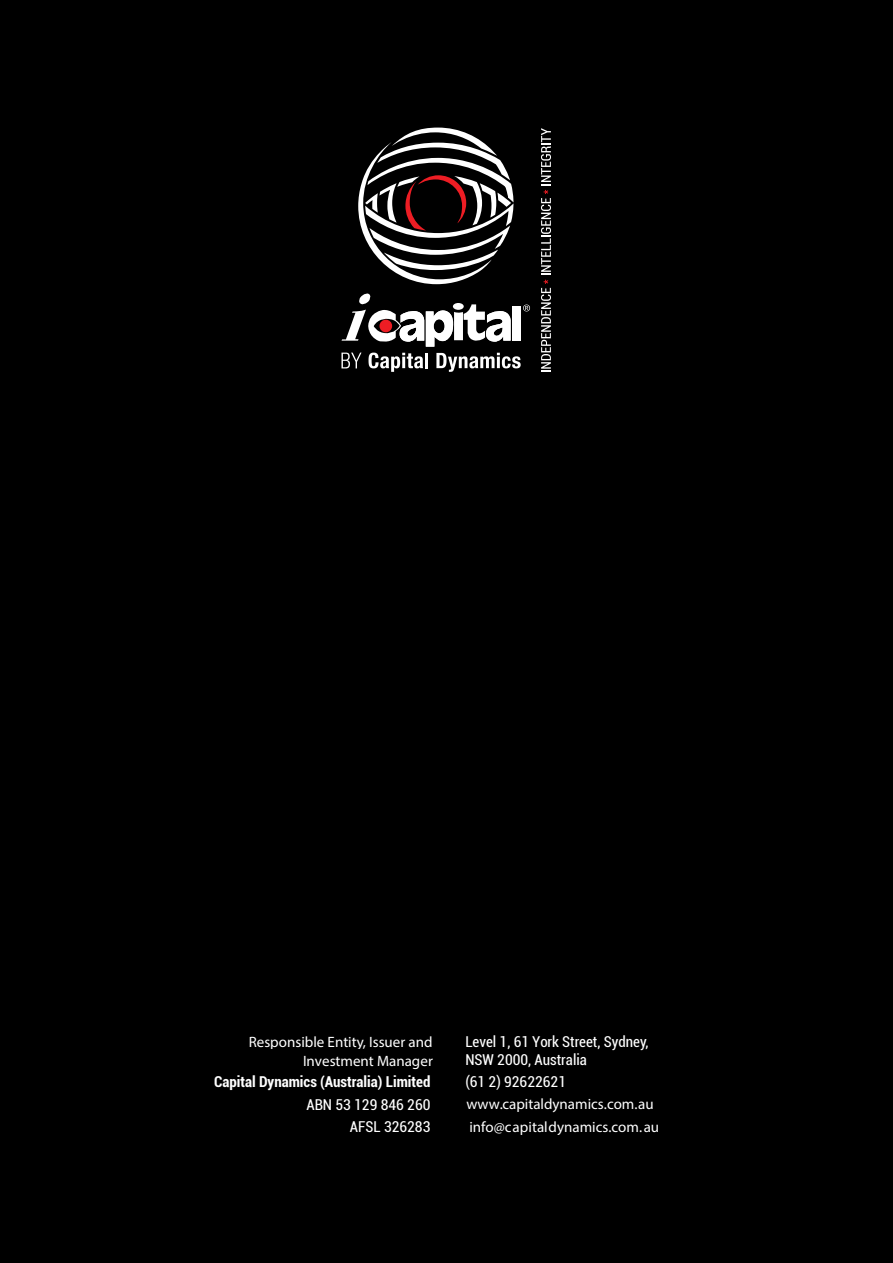
<style>
.page{position:relative;width:893px;height:1263px;background:#000}
.page>*{position:absolute;margin:0;border:0;box-sizing:border-box;transform-origin:0 0}
.t1{font:15px/18.9px "Myriad Pro";color:#fff;text-align:right}
.t2{font:condensed 15px/18px "Roboto";color:#fff}
.t3{font:700 condensed 15px "Roboto";color:#fff}
</style>
<div class="page">
<svg style="left:541px;top:128px;width:10px;height:244px"></svg>
<svg style="left:341px;top:293px;width:170px;height:54px"></svg>
<div style="left:512px;top:306px;width:9px;height:35px;background:#fff"></div>
<div style="left:379px;top:320px;width:13px;height:12px;background:#ed1d24;border-radius:50%"></div>
<svg style="left:523px;top:305px;width:7px;height:6px"></svg>
<svg style="left:369px;top:353px;width:54px;height:19px"></svg>
<hr style="left:425px;top:353px;width:3px;height:15px;background:#fff">
<svg style="left:436px;top:353px;width:85px;height:19px"></svg>
<svg style="left:341px;top:353px;width:20px;height:15px"></svg>
<svg style="left:358px;top:128px;width:155px;height:156px"></svg>
<p class="t1" style="left:249px;top:1032px;width:186px">Responsible Entity, Issuer and<br>Investment Manager</p>
<p class="t2" style="left:465px;top:1032px;width:185px">Level 1, 61 York Street, Sydney,<br>NSW 2000, Australia</p>
<p class="t3" style="left:214px;top:1071px;width:218px">Capital Dynamics (Australia) Limited</p>
<p class="t2" style="left:465px;top:1072px;width:102px">(61 2) 92622621</p>
<p class="t2" style="left:306px;top:1093px;width:126px;line-height:22.5px;text-align:right">ABN 53 129 846 260<br>AFSL 326283</p>
<p class="t1" style="left:466px;top:1093px;width:194px;line-height:22.5px;text-align:left">www.capitaldynamics.com.au info@capitaldynamics.com.au</p>
</div>
